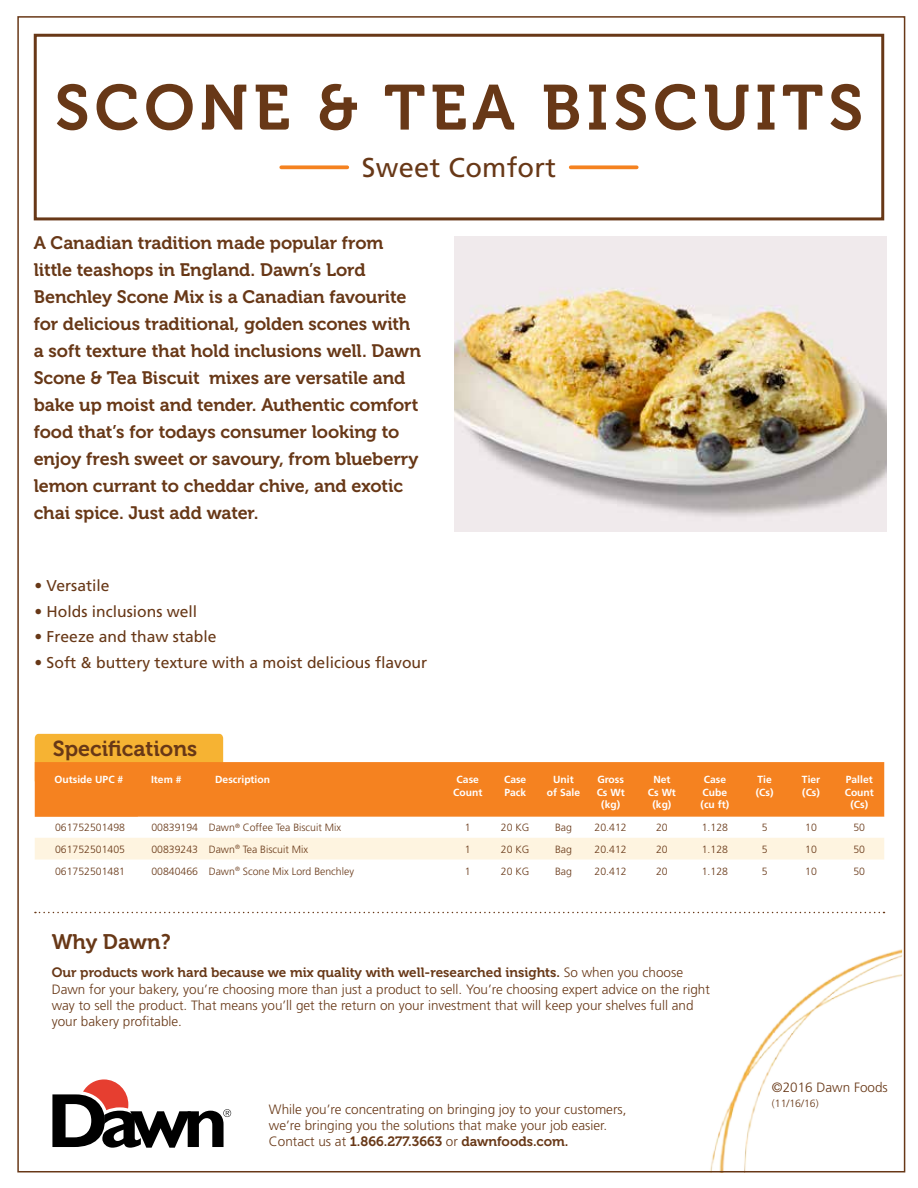
<style>
.page{position:relative;width:918px;height:1188px;background:#fff}
.page>*{position:absolute;margin:0;border:0;box-sizing:border-box;transform-origin:0 0}
.t1{font:63.3px "Museo 700";letter-spacing:.08em;color:#683817}
.t2{font:27.3px "Frutiger";letter-spacing:.01em;color:#683817}
.t3{font:21.6px "Museo 700";color:#683817}
.t4{font:21px "Museo 700";color:#683817}
.t5{font:18px/27px "Museo 700";letter-spacing:-.005em;color:#683817}
.t6{font:15.6px "Frutiger";color:#683817}
.t7{font:300 13.5px/16.2px "Frutiger";color:#683817}
.t8{font:13.5px "Museo 700";color:#683817}
.t9{font:300 10.5px "Frutiger";color:#683817}
.t10{font:700 10.35px/12.3px "Frutiger";color:#fff;text-align:center}
.s1{font-family:"Frutiger";font-weight:300}
</style>
<div class="page">
<svg style="left:35px;top:912px;width:850px;height:1px"></svg>
<div style="left:35px;top:734px;width:188px;height:28px;background:#f6b333"></div>
<div style="left:35px;top:762px;width:849px;height:55px;background:#f58220"></div>
<div style="left:35px;top:838px;width:849px;height:22px;background:#fef4e0"></div>
<svg style="left:571px;top:165px;width:66px;height:4px"></svg>
<div style="left:34px;top:34px;width:850px;height:186px;border:3px solid #683817"></div>
<svg style="left:281px;top:165px;width:66px;height:4px"></svg>
<svg style="left:52px;top:1079px;width:179px;height:69px"></svg>
<img style="left:700px;top:949px;width:202px;height:224px">
<img style="left:455px;top:237px;width:432px;height:295px">
<h1 class="t1" style="left:55px;top:73px;width:810px">SCONE &amp; TEA BISCUITS</h1>
<h2 class="t2" style="left:362px;top:151px;width:196px">Sweet Comfort</h2>
<p class="t5" style="left:34px;top:230px;width:389px">A Canadian tradition made popular from little teashops in England. Dawn’s Lord Benchley Scone Mix is a Canadian favourite for delicious traditional, golden scones with a soft texture that hold inclusions well. Dawn Scone &amp; Tea Biscuit mixes are versatile and bake up moist and tender. Authentic comfort food that’s for todays consumer looking to enjoy fresh sweet or savoury, from blueberry lemon currant to cheddar chive, and exotic chai spice. Just add water.</p>
<p class="t6" style="left:34px;top:576px;width:77px">• Versatile</p>
<p class="t6" style="left:34px;top:602px;width:164px">• Holds inclusions well</p>
<p class="t6" style="left:34px;top:627px;width:184px">• Freeze and thaw stable</p>
<p class="t6" style="left:34px;top:653px;width:394px">• Soft &amp; buttery texture with a moist delicious flavour</p>
<p class="t3" style="left:53px;top:737px;width:146px">Specifications</p>
<p class="t10" style="left:55px;top:773px;width:70px">Outside UPC #</p>
<p class="t10" style="left:151px;top:773px;width:32px">Item #</p>
<p class="t10" style="left:215px;top:773px;width:56px">Description</p>
<p class="t10" style="left:453px;top:773px;width:31px">Case<br>Count</p>
<p class="t10" style="left:504px;top:773px;width:24px;text-align:left">Case<br>Pack</p>
<p class="t10" style="left:547px;top:773px;width:35px">Unit of Sale</p>
<p class="t10" style="left:597px;top:773px;width:30px">Gross<br>Cs Wt (kg)</p>
<p class="t10" style="left:648px;top:773px;width:30px">Net<br>Cs Wt (kg)</p>
<p class="t10" style="left:701px;top:773px;width:30px">Case<br>Cube (cu ft)</p>
<p class="t10" style="left:756px;top:773px;width:19px;text-align:left">Tie (Cs)</p>
<p class="t10" style="left:802px;top:773px;width:20px;text-align:left">Tier (Cs)</p>
<p class="t10" style="left:845px;top:773px;width:31px">Pallet<br>Count (Cs)</p>
<p class="t9" style="left:55px;top:821px;width:72px">061752501498</p>
<p class="t9" style="left:151px;top:821px;width:191px">00839194 Dawn<sup>®</sup> Coffee Tea Biscuit Mix</p>
<p class="t9" style="left:465px;top:821px;width:7px">1</p>
<p class="t9" style="left:501px;top:821px;width:30px">20 KG</p>
<p class="t9" style="left:555px;top:821px;width:18px">Bag</p>
<p class="t9" style="left:595px;top:821px;width:34px">20.412</p>
<p class="t9" style="left:656px;top:821px;width:13px">20</p>
<p class="t9" style="left:702px;top:821px;width:28px">1.128</p>
<p class="t9" style="left:762px;top:821px;width:7px">5</p>
<p class="t9" style="left:805px;top:821px;width:13px">10</p>
<p class="t9" style="left:853px;top:821px;width:13px">50</p>
<p class="t9" style="left:55px;top:843px;width:72px">061752501405</p>
<p class="t9" style="left:151px;top:843px;width:158px">00839243 Dawn<sup>®</sup> Tea Biscuit Mix</p>
<p class="t9" style="left:465px;top:843px;width:7px">1</p>
<p class="t9" style="left:501px;top:843px;width:30px">20 KG</p>
<p class="t9" style="left:555px;top:843px;width:18px">Bag</p>
<p class="t9" style="left:595px;top:843px;width:34px">20.412</p>
<p class="t9" style="left:656px;top:843px;width:13px">20</p>
<p class="t9" style="left:702px;top:843px;width:28px">1.128</p>
<p class="t9" style="left:762px;top:843px;width:7px">5</p>
<p class="t9" style="left:805px;top:843px;width:13px">10</p>
<p class="t9" style="left:853px;top:843px;width:13px">50</p>
<p class="t9" style="left:55px;top:865px;width:72px">061752501481</p>
<p class="t9" style="left:151px;top:865px;width:204px">00840466 Dawn<sup>®</sup> Scone Mix Lord Benchley</p>
<p class="t9" style="left:465px;top:865px;width:7px">1</p>
<p class="t9" style="left:501px;top:865px;width:30px">20 KG</p>
<p class="t9" style="left:555px;top:865px;width:18px">Bag</p>
<p class="t9" style="left:595px;top:865px;width:34px">20.412</p>
<p class="t9" style="left:656px;top:865px;width:13px">20</p>
<p class="t9" style="left:702px;top:865px;width:28px">1.128</p>
<p class="t9" style="left:762px;top:865px;width:7px">5</p>
<p class="t9" style="left:805px;top:865px;width:13px">10</p>
<p class="t9" style="left:853px;top:865px;width:13px">50</p>
<p class="t4" style="left:52px;top:930px;width:120px">Why Dawn?</p>
<p class="t8" style="left:52px;top:965px;width:633px">Our products work hard because we mix quality with well-researched insights. <span class="s1">So when you choose</span></p>
<p class="t7" style="left:52px;top:981px;width:660px">Dawn for your bakery, you’re choosing more than just a product to sell. You’re choosing expert advice on the right way to sell the product. That means you’ll get the return on your investment that will keep your shelves full and your bakery profitable.</p>
<p class="t7" style="left:269px;top:1101px;width:359px">While you’re concentrating on bringing joy to your customers, we’re bringing you the solutions that make your job easier.</p>
<p class="t8" style="left:269px;top:1134px;width:301px"><span class="s1">Contact us at</span> 1.866.277.3663 <span class="s1">or</span> dawnfoods.com.</p>
<p class="t7" style="left:772px;top:1079px;width:117px">©2016 Dawn Foods</p>
<p class="t9" style="left:772px;top:1097px;width:48px">(11/16/16)</p>
</div>
